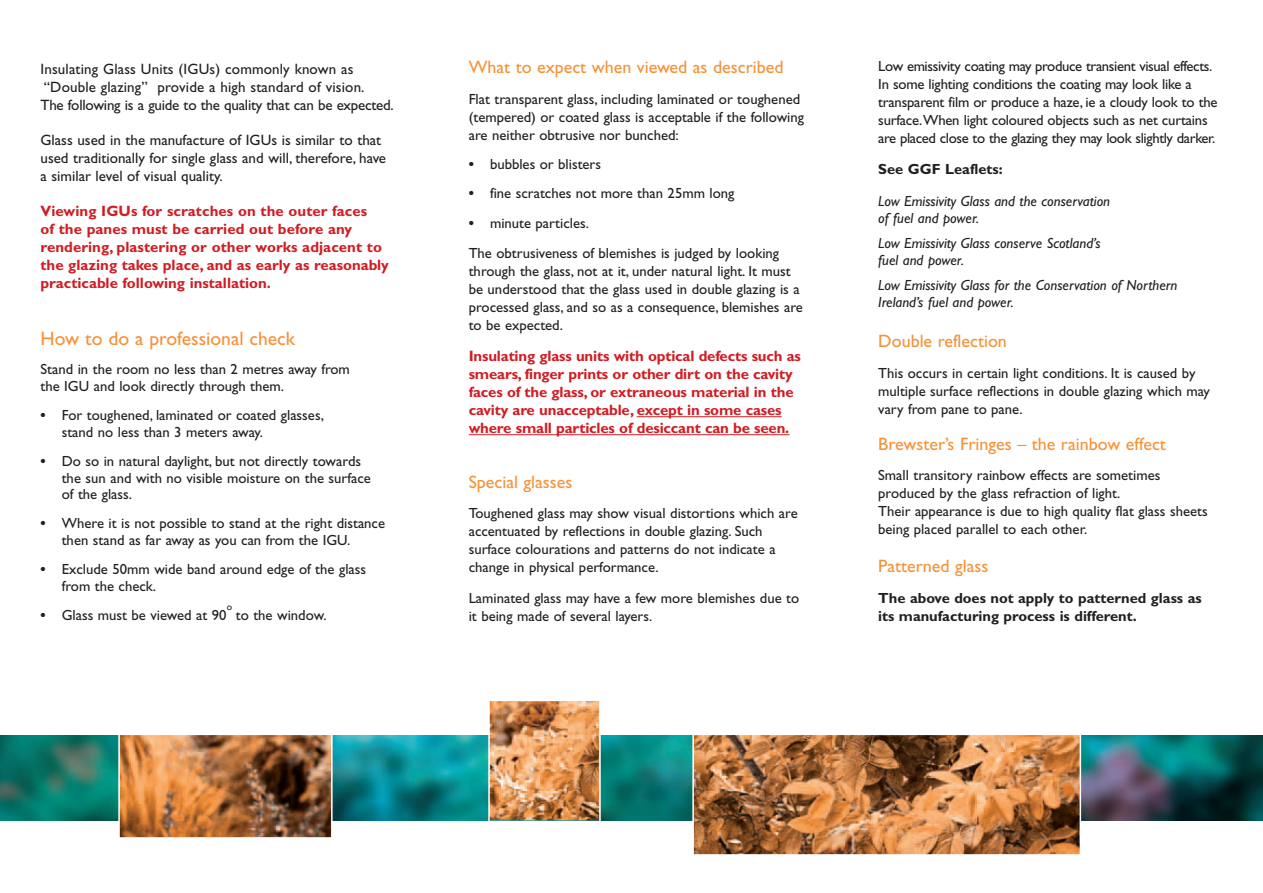
<style>
.page{position:relative;width:1263px;height:893px;background:#fff}
.page>*{position:absolute;margin:0;border:0;box-sizing:border-box;transform-origin:0 0}
.t1{font:19.5px "Gill Sans";color:#f69238}
.t2{font:18px "Gill Sans";color:#f69238}
.t3{font:700 15px/18px "Gill Sans";letter-spacing:-.01em;color:#d11c23}
.t4{font:15px/18px "Gill Sans";color:#231f20}
.t5{font:14.7px/18px "Gill Sans";color:#231f20}
.t6{font:italic 14.7px/17.2px "Gill Sans";color:#231f20}
.t7{font:700 14.7px/18px "Gill Sans";color:#231f20}
.t8{font:9.75px "Gill Sans";color:#231f20}
.s1{font-weight:700}
</style>
<div class="page">
<img style="left:0;top:735px;width:1263px;height:85px">
<img style="left:120px;top:701px;width:959px;height:153px">
<hr style="left:118px;top:723px;width:2px;height:122px;background:#fff">
<hr style="left:331px;top:722px;width:2px;height:123px;background:#fff">
<hr style="left:488px;top:695px;width:2px;height:137px;background:#fff">
<hr style="left:599px;top:695px;width:2px;height:137px;background:#fff">
<hr style="left:692px;top:724px;width:2px;height:135px;background:#fff">
<hr style="left:1079px;top:724px;width:2px;height:135px;background:#fff">
<hr style="left:645px;top:416px;width:137px;height:1px;background:#d11c23">
<hr style="left:469px;top:434px;width:34px;height:1px;background:#d11c23">
<hr style="left:503px;top:434px;width:76px;height:1px;background:#d11c23">
<hr style="left:579px;top:434px;width:210px;height:1px;background:#d11c23">
<p class="t4" style="left:40px;top:61px;width:355px">Insulating Glass Units (IGUs) commonly known as “Double glazing” provide a high standard of vision.<br>The following is a guide to the quality that can be expected.</p>
<p class="t4" style="left:40px;top:132px;width:347px">Glass used in the manufacture of IGUs is similar to that used traditionally for single glass and will, therefore, have a similar level of visual quality.</p>
<p class="t3" style="left:40px;top:203px;width:350px">Viewing IGUs for scratches on the outer faces<br>of the panes must be carried out before any rendering, plastering or other works adjacent to the glazing takes place, and as early as reasonably practicable following installation.</p>
<h1 class="t1" style="left:40px;top:331px;width:256px">How to do a professional check</h1>
<p class="t5" style="left:40px;top:363px;width:311px;line-height:16.5px">Stand in the room no less than 2 metres away from the IGU and look directly through them.</p>
<p class="t5" style="left:62px;top:408px;width:264px;line-height:16.5px;text-indent:-21px"><span class="s1">•</span> For toughened, laminated or coated glasses, stand no less than 3 meters away.</p>
<p class="t5" style="left:62px;top:454px;width:311px;line-height:16.5px;text-indent:-21px"><span class="s1">•</span> Do so in natural daylight, but not directly towards the sun and with no visible moisture on the surface of the glass.</p>
<p class="t5" style="left:62px;top:516px;width:325px;line-height:16.5px;text-indent:-21px"><span class="s1">•</span> Where it is not possible to stand at the right distance then stand as far away as you can from the IGU.</p>
<p class="t5" style="left:62px;top:562px;width:306px;line-height:16.5px;text-indent:-21px"><span class="s1">•</span> Exclude 50mm wide band around edge of the glass from the check.</p>
<p class="t5" style="left:40px;top:607px;width:288px"><span class="s1">•</span> Glass must be viewed at 90 to the window.</p>
<p class="t8" style="left:227px;top:603px;width:7px">o</p>
<p class="t2" style="left:469px;top:60px;width:316px">What to expect when viewed as described</p>
<p class="t5" style="left:469px;top:91px;width:337px">Flat transparent glass, including laminated or toughened (tempered) or coated glass is acceptable if the following are neither obtrusive nor bunched:</p>
<p class="t5" style="left:469px;top:157px;width:134px"><span class="s1">•</span> bubbles or blisters</p>
<p class="t5" style="left:469px;top:186px;width:267px"><span class="s1">•</span> fine scratches not more than 25mm long</p>
<p class="t5" style="left:469px;top:209px;width:312px;line-height:30.8px"><span class="s1">•</span> minute particles.<br>The obtrusiveness of blemishes is judged by looking</p>
<p class="t5" style="left:469px;top:264px;width:336px">through the glass, not at it, under natural light. It must be understood that the glass used in double glazing is a processed glass, and so as a consequence, blemishes are to be expected.</p>
<p class="t3" style="left:469px;top:348px;width:334px">Insulating glass units with optical defects such as smears, finger prints or other dirt on the cavity faces of the glass, or extraneous material in the cavity are unacceptable, except in some cases where small particles of desiccant can be seen.</p>
<p class="t2" style="left:469px;top:475px;width:105px">Special glasses</p>
<p class="t5" style="left:469px;top:506px;width:330px">Toughened glass may show visual distortions which are accentuated by reflections in double glazing. Such surface colourations and patterns do not indicate a change in physical performance.</p>
<p class="t5" style="left:469px;top:590px;width:332px">Laminated glass may have a few more blemishes due to it being made of several layers.</p>
<p class="t5" style="left:878px;top:58px;width:341px">Low emissivity coating may produce transient visual effects.<br>In some lighting conditions the coating may look like a transparent film or produce a haze, ie a cloudy look to the surface.When light coloured objects such as net curtains are placed close to the glazing they may look slightly darker.</p>
<p class="t7" style="left:878px;top:161px;width:126px">See GGF Leaflets:</p>
<p class="t6" style="left:878px;top:194px;width:233px">Low Emissivity Glass and the conservation of fuel and power.</p>
<p class="t6" style="left:878px;top:236px;width:224px">Low Emissivity Glass conserve Scotland’s fuel and power.</p>
<p class="t6" style="left:878px;top:277px;width:301px">Low Emissivity Glass for the Conservation of Northern<br>Ireland’s fuel and power.</p>
<p class="t2" style="left:878px;top:334px;width:130px">Double reflection</p>
<p class="t5" style="left:878px;top:365px;width:333px">This occurs in certain light conditions. It is caused by multiple surface reflections in double glazing which may vary from pane to pane.</p>
<p class="t2" style="left:878px;top:437px;width:289px">Brewster’s Fringes – the rainbow effect</p>
<p class="t5" style="left:878px;top:468px;width:331px">Small transitory rainbow effects are sometimes produced by the glass refraction of light.<br>Their appearance is due to high quality flat glass sheets being placed parallel to each other.</p>
<p class="t2" style="left:878px;top:559px;width:112px">Patterned glass</p>
<p class="t7" style="left:878px;top:590px;width:325px">The above does not apply to patterned glass as its manufacturing process is different.</p>
</div>
